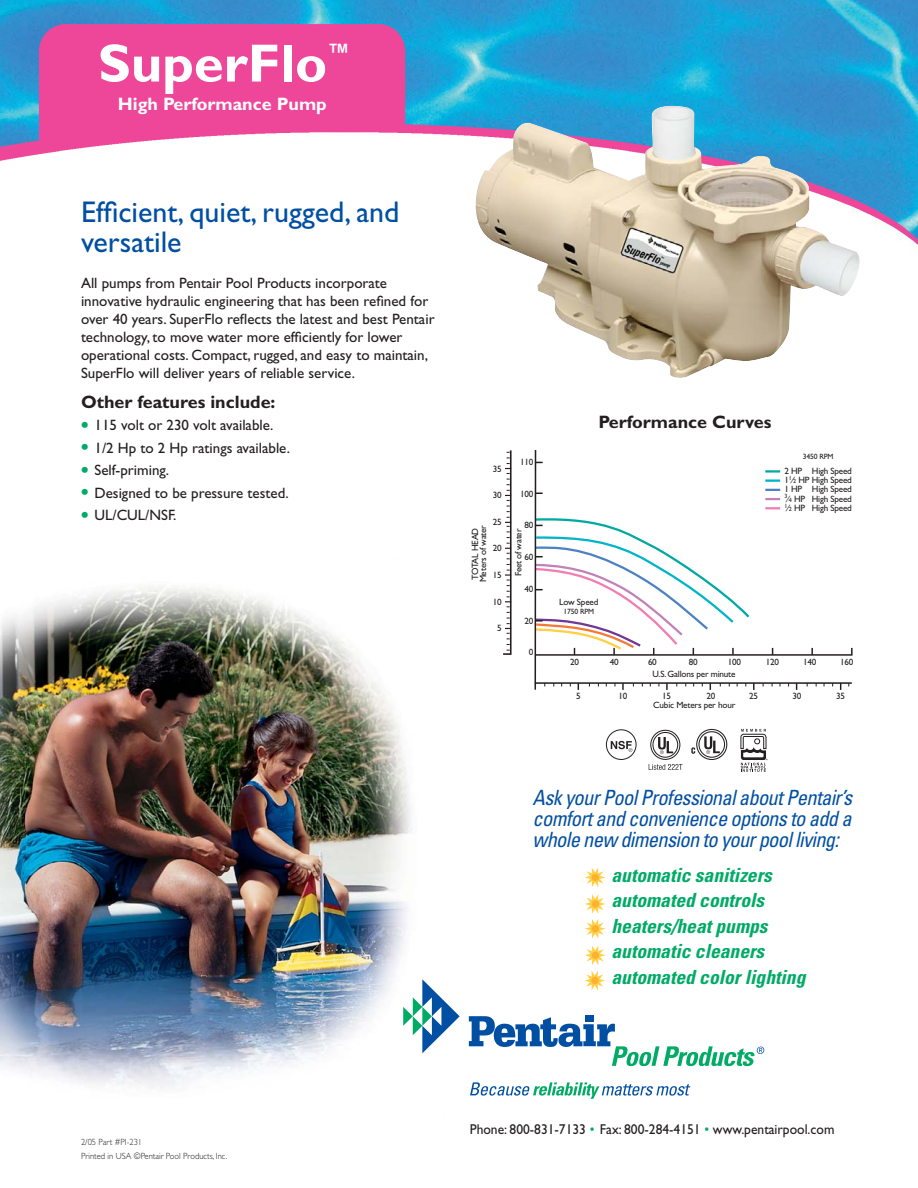
<style>
.page{position:relative;width:918px;height:1188px;background:#fff}
.page>*{position:absolute;margin:0;border:0;box-sizing:border-box;transform-origin:0 0}
.t1{font:700 54px "Gill Sans Std";color:#fff}
.t2{font:30px/30px "Gill Sans Std";color:#004fa3}
.t3{font:700 22.8px "Gill Sans Std";color:#fff}
.t4{font:italic condensed 21px/21px "Univers LT Std";letter-spacing:-.03em;color:#004fa3;text-align:justify}
.t5{font:italic 700 condensed 19.5px/25.5px "Univers LT Std";color:#00ab66}
.t6{font:700 18px "Gill Sans Std";color:#231f20}
.t7{font:700 18px "Gill Sans Std";color:#fff}
.t8{font:15px/18px "Gill Sans Std";color:#231f20}
.t9{font:14.25px "Gill Sans Std";color:#231f20;scale:.95 1}
.t10{font:9.15px/9.1px "Gill Sans Std";letter-spacing:-.02em;color:#231f20}
.t11{font:300 9px/13.5px "Gill Sans Std";color:#231f20;scale:.95 1}
.t12{font:7.65px "Gill Sans Std";letter-spacing:-.02em;color:#231f20}
.s1{font-weight:700;font-size:21px;color:#00ab66}
.s2{font-size:6.15px}
.s3{color:#00ab66}
</style>
<div class="page">
<img style="left:0;top:587px;width:423px;height:501px">
<img style="left:0;top:0;width:918px;height:25px">
<img style="left:0;top:25px;width:918px;height:227px">
<svg style="left:584px;top:868px;width:22px;height:19px"></svg>
<div style="left:592px;top:874px;width:7px;height:7px;background:#fcb131;border-radius:50%"></div>
<svg style="left:585px;top:894px;width:21px;height:45px"></svg>
<div style="left:592px;top:925px;width:7px;height:7px;background:#fcb131;border-radius:50%"></div>
<svg style="left:585px;top:945px;width:21px;height:20px"></svg>
<div style="left:592px;top:952px;width:7px;height:7px;background:#fcb131;border-radius:50%"></div>
<svg style="left:584px;top:971px;width:21px;height:19px"></svg>
<div style="left:591px;top:977px;width:8px;height:7px;background:#fcb131;border-radius:50%"></div>
<svg style="left:470px;top:1082px;width:220px;height:17px"></svg>
<div style="left:586px;top:1015px;width:8px;height:7px;background:#004fa3"></div>
<svg style="left:403px;top:979px;width:57px;height:74px"></svg>
<svg style="left:469px;top:1016px;width:295px;height:50px"></svg>
<hr style="left:765px;top:470px;width:15px;height:3px;background:#00a9a1">
<hr style="left:765px;top:479px;width:15px;height:3px;background:#00b5c8">
<svg style="left:765px;top:489px;width:15px;height:2px"></svg>
<svg style="left:765px;top:498px;width:15px;height:2px"></svg>
<svg style="left:765px;top:507px;width:15px;height:2px"></svg>
<hr style="left:535px;top:682px;width:317px;height:2px;background:#231f20">
<svg style="left:534px;top:517px;width:319px;height:139px"></svg>
<hr style="left:535px;top:450px;width:1px;height:240px;background:#231f20">
<svg style="left:503px;top:450px;width:9px;height:205px"></svg>
<svg style="left:622px;top:683px;width:2px;height:7px"></svg>
<svg style="left:666px;top:683px;width:2px;height:7px"></svg>
<svg style="left:753px;top:683px;width:2px;height:7px"></svg>
<div style="left:606px;top:729px;width:30px;height:31px;border:1px solid #231f20;border-radius:50%"></div>
<svg style="left:611px;top:741px;width:21px;height:11px"></svg>
<svg style="left:649px;top:729px;width:34px;height:41px"></svg>
<svg style="left:740px;top:729px;width:28px;height:43px"></svg>
<svg style="left:691px;top:728px;width:37px;height:32px"></svg>
<img style="left:475px;top:106px;width:387px;height:272px">
<h1 class="t1" style="left:98px;top:43px;width:230px">SuperFlo</h1>
<h3 class="t3" style="left:327px;top:44px;width:24px">™</h3>
<p class="t7" style="left:118px;top:97px;width:210px">High Performance Pump</p>
<h2 class="t2" style="left:81px;top:200px;width:320px">Efficient, quiet, rugged, and versatile</h2>
<p class="t8" style="left:81px;top:276px;width:355px">All pumps from Pentair Pool Products incorporate innovative hydraulic engineering that has been refined for over 40 years. SuperFlo reflects the latest and best Pentair technology, to move water more efficiently for lower operational costs. Compact, rugged, and easy to maintain, SuperFlo will deliver years of reliable service.</p>
<p class="t6" style="left:81px;top:395px;width:196px">Other features include:</p>
<p class="t8" style="left:81px;top:417px;width:194px"><span class="s1">•</span> 115 volt or 230 volt available.</p>
<p class="t8" style="left:81px;top:440px;width:211px"><span class="s1">•</span> 1/2 Hp to 2 Hp ratings available.</p>
<p class="t8" style="left:81px;top:462px;width:90px"><span class="s1">•</span> Self-priming.</p>
<p class="t8" style="left:81px;top:485px;width:209px"><span class="s1">•</span> Designed to be pressure tested.</p>
<p class="t8" style="left:81px;top:507px;width:97px"><span class="s1">•</span> UL/CUL/NSF.</p>
<p class="t10" style="left:493px;top:465px;width:10px">35</p>
<p class="t10" style="left:493px;top:492px;width:10px">30</p>
<p class="t10" style="left:493px;top:518px;width:10px">25</p>
<p class="t10" style="left:493px;top:545px;width:10px">20</p>
<p class="t10" style="left:493px;top:571px;width:10px">15</p>
<p class="t10" style="left:493px;top:598px;width:10px">10</p>
<p class="t10" style="left:497px;top:624px;width:6px">5</p>
<p class="t10" style="left:472px;top:582px;width:59px;line-height:7.9px;rotate:-90deg">TOTAL HEAD<br>Meters of water</p>
<p class="t10" style="left:520px;top:458px;width:15px">110</p>
<p class="t10" style="left:520px;top:490px;width:15px">100</p>
<p class="t10" style="left:525px;top:522px;width:10px">80</p>
<p class="t10" style="left:525px;top:553px;width:10px">60</p>
<p class="t10" style="left:525px;top:585px;width:10px">40</p>
<p class="t10" style="left:525px;top:617px;width:10px">20</p>
<p class="t10" style="left:529px;top:649px;width:6px">0</p>
<p class="t10" style="left:515px;top:576px;width:49px;rotate:-90deg">Feet of water</p>
<p class="t6" style="left:598px;top:415px;width:175px">Performance Curves</p>
<p class="t12" style="left:803px;top:453px;width:32px">3450 RPM</p>
<p class="t10" style="left:784px;top:467px;width:69px;text-align:justify">2 HP High Speed 1<sup>1</sup>⁄<span class="s2">2</span> HP High Speed 1 HP High Speed <sup>3</sup>⁄<span class="s2">4</span> HP High Speed <sup>1</sup>⁄<span class="s2">2</span> HP High Speed</p>
<p class="t10" style="left:559px;top:598px;width:41px">Low Speed</p>
<p class="t12" style="left:563px;top:609px;width:32px">1750 RPM</p>
<p class="t10" style="left:570px;top:658px;width:10px">20</p>
<p class="t10" style="left:610px;top:658px;width:10px">40</p>
<p class="t10" style="left:648px;top:658px;width:10px">60</p>
<p class="t10" style="left:689px;top:658px;width:10px">80</p>
<p class="t10" style="left:728px;top:658px;width:15px">100</p>
<p class="t10" style="left:766px;top:658px;width:15px">120</p>
<p class="t10" style="left:803px;top:658px;width:15px">140</p>
<p class="t10" style="left:840px;top:658px;width:15px">160</p>
<p class="t10" style="left:576px;top:692px;width:6px">5</p>
<p class="t10" style="left:618px;top:692px;width:10px">10</p>
<p class="t10" style="left:662px;top:692px;width:10px">15</p>
<p class="t10" style="left:707px;top:692px;width:10px">20</p>
<p class="t10" style="left:749px;top:692px;width:10px">25</p>
<p class="t10" style="left:793px;top:692px;width:10px">30</p>
<p class="t10" style="left:836px;top:692px;width:10px">35</p>
<p class="t10" style="left:652px;top:670px;width:85px">U.S. Gallons per minute</p>
<p class="t10" style="left:653px;top:701px;width:84px">Cubic Meters per hour</p>
<h3 class="t4" style="left:533px;top:790px;width:321px">Ask your Pool Professional about Pentair’s comfort and convenience options to add a whole new dimension to your pool living:</h3>
<h3 class="t5" style="left:612px;top:864px;width:195px">automatic sanitizers automated controls heaters/heat pumps automatic cleaners automated color lighting</h3>
<p class="t11" style="left:81px;top:1136px;width:155px">2/05 Part #PI-231<br>Printed in USA ©Pentair Pool Products, Inc.</p>
<p class="t9" style="left:470px;top:1124px;width:385px">Phone: 800-831-7133 <span class="s3">•</span> Fax: 800-284-4151 <span class="s3">•</span> www.pentairpool.com</p>
</div>
